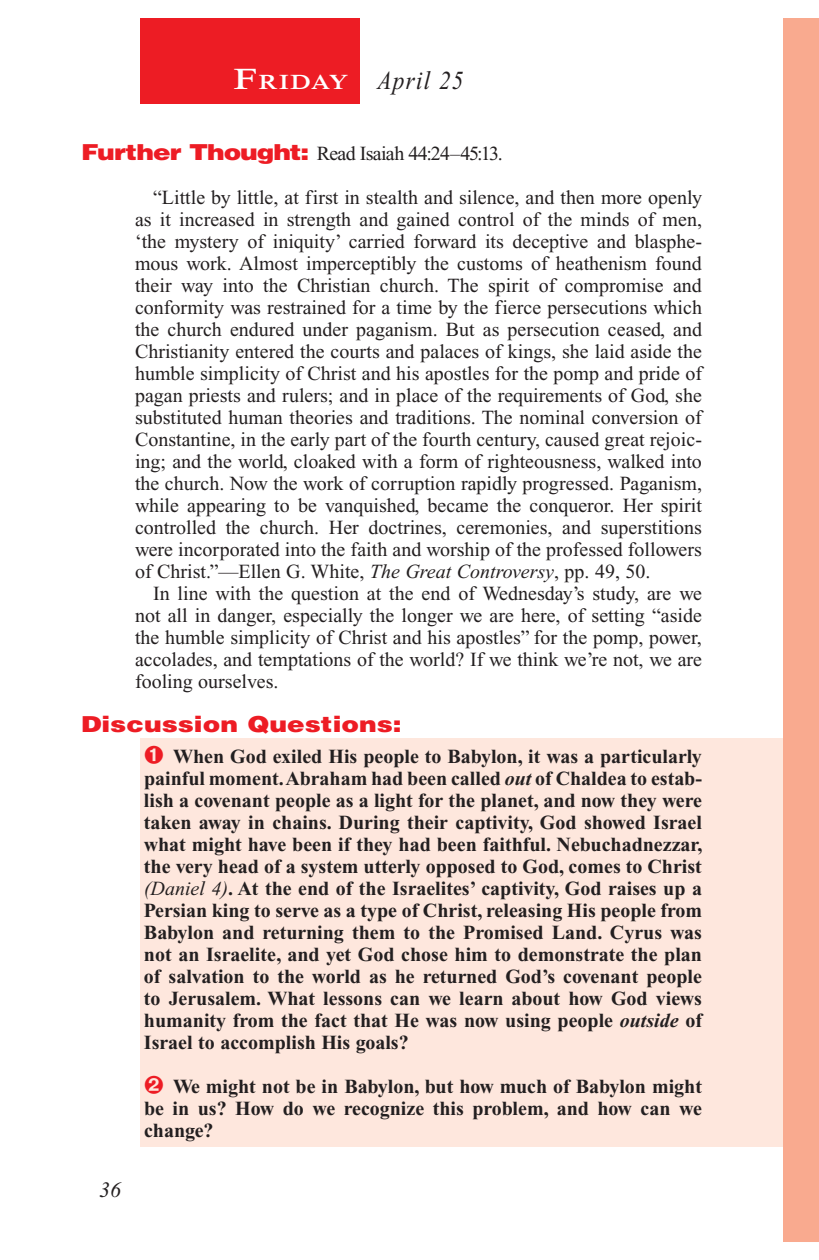
<style>
.page{position:relative;width:819px;height:1260px;background:#fff}
.page>*{position:absolute;margin:0;border:0;box-sizing:border-box;transform-origin:0 0}
.Lesson_Dates{font:italic 26px "Times New Roman PS Std";letter-spacing:.05em;color:#231f20;scale:.9 1}
.Question{font:900 22px "Helvetica LT Std";color:#ed1c24;scale:1.2 1}
.t1{font:italic 22px "Times New Roman PS Std";color:#231f20}
.Daily_Header{font:600 21px "Times NRMT Std";letter-spacing:.035em;color:#fff;scale:1.1 1}
.Body_SB{font:20px/22px "Times New Roman PS Std";color:#231f20;text-align:justify}
.Numbered_Bullet_List{font:700 20px/22px "Times New Roman PS Std";color:#231f20;text-align:justify}
.Body_SA{font:20px/22px "Times New Roman PS Std";color:#231f20;text-align:justify}
.Question_NO_SB{font:20px "Times New Roman PS Std";letter-spacing:-.04em;color:#231f20}
.s1{font-size:30px}
.s2{font-family:"Helvetica LT Std";font-weight:900;font-size:22px;color:#ed1c24}
.s3{font-style:italic}
.s4{font-weight:400;font-style:italic}
</style>
<div class="page">
<div style="left:783px;top:18px;width:36px;height:1224px;background:#f9aa8f"></div>
<div style="left:140px;top:18px;width:220px;height:86px;background:#ed1c24"></div>
<div style="left:141px;top:738px;width:642px;height:409px;background:#fee7dd"></div>
<p class="Daily_Header" style="left:234px;top:70px;width:106px"><span class="s1">F</span>riday</p>
<p class="Lesson_Dates" style="left:378px;top:66px;width:97px">April 25</p>
<p class="Question_NO_SB" style="left:81px;top:142px;width:423px"><span class="s2">Further Thought:</span> Read Isaiah 44:24–45:13.</p>
<p class="Body_SB" style="left:135px;top:186px;width:569px;text-indent:18px">“Little by little, at first in stealth and silence, and then more openly as it increased in strength and gained control of the minds of men, ‘the mystery of iniquity’ carried forward its deceptive and blasphe&shy;mous work. Almost imperceptibly the customs of heathenism found their way into the Christian church. The spirit of compromise and conformity was restrained for a time by the fierce persecutions which the church endured under paganism. But as persecution ceased, and Christianity entered the courts and palaces of kings, she laid aside the humble simplicity of Christ and his apostles for the pomp and pride of pagan priests and rulers; and in place of the requirements of God, she substituted human theories and traditions. The nominal conversion of Constantine, in the early part of the fourth century, caused great rejoic&shy;ing; and the world, cloaked with a form of righteousness, walked into the church. Now the work of corruption rapidly progressed. Paganism, while appearing to be vanquished, became the conqueror. Her spirit controlled the church. Her doctrines, ceremonies, and superstitions were incorporated into the faith and worship of the professed followers of Christ.”—Ellen G. White, <span class="s3">The Great Controversy</span>, pp. 49, 50.</p>
<p class="Body_SA" style="left:135px;top:582px;width:569px;text-indent:18px">In line with the question at the end of Wednesday’s study, are we not all in danger, especially the longer we are here, of setting “aside the humble simplicity of Christ and his apostles” for the pomp, power, accolades, and temptations of the world? If we think we’re not, we are fooling ourselves.</p>
<p class="Question" style="left:81px;top:710px;width:269px">Discussion Questions:</p>
<p class="Numbered_Bullet_List" style="left:144px;top:745px;width:560px;text-indent:29px">When God exiled His people to Babylon, it was a particularly painful moment. Abraham had been called <span class="s3">out</span> of Chaldea to estab&shy;lish a covenant people as a light for the planet, and now they were taken away in chains. During their captivity, God showed Israel what might have been if they had been faithful. Nebuchadnezzar, the very head of a system utterly opposed to God, comes to Christ <span class="s4">(Daniel 4)</span>. At the end of the Israelites’ captivity, God raises up a Persian king to serve as a type of Christ, releasing His people from Babylon and returning them to the Promised Land. Cyrus was not an Israelite, and yet God chose him to demonstrate the plan of salvation to the world as he returned God’s covenant people to Jerusalem. What lessons can we learn about how God views humanity from the fact that He was now using people <span class="s3">outside</span> of Israel to accomplish His goals?</p>
<p class="Numbered_Bullet_List" style="left:144px;top:1075px;width:560px;text-indent:29px">We might not be in Babylon, but how much of Babylon might be in us? How do we recognize this problem, and how can we change?</p>
<p class="t1" style="left:99px;top:1178px;width:23px">36</p>
</div>
